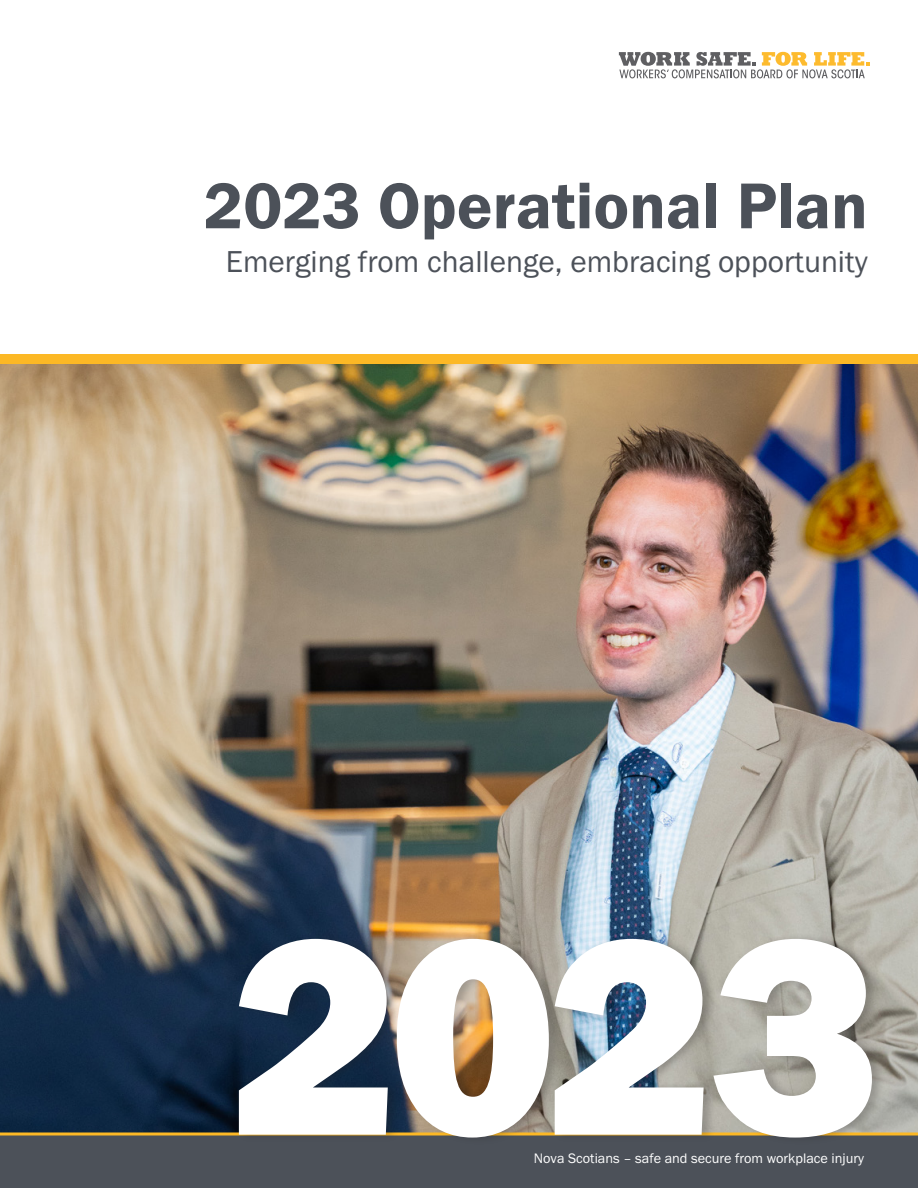
<style>
.page{position:relative;width:918px;height:1188px;background:#fff}
.page>*{position:absolute;margin:0;border:0;box-sizing:border-box;transform-origin:0 0}
.text_no_baseline{font:289.2px "Franklin Gothic URW Hea";color:#fff}
.t1{font:67.05px "Franklin Gothic URW Dem";color:#4c5159}
.t2{font:31.35px "Franklin Gothic URW Boo";color:#4c5159}
.t3{font:14.25px "Franklin Gothic URW Boo";color:#fff}
</style>
<div class="page">
<img style="left:0;top:363px;width:918px;height:769px">
<div style="left:0;top:354px;width:918px;height:9px;background:#fcb825"></div>
<svg style="left:619px;top:52px;width:251px;height:26px"></svg>
<div style="left:0;top:1134px;width:918px;height:54px;background:#4c5159"></div>
<svg style="left:0;top:1132px;width:918px;height:4px"></svg>
<div style="left:238px;top:932px;width:648px;height:213px;background:#231f20;opacity:.25"></div>
<p class="t1" style="left:204px;top:165px;width:665px">2023 Operational Plan</p>
<p class="t2" style="left:226px;top:242px;width:644px">Emerging from challenge, embracing opportunity</p>
<p class="text_no_baseline" style="left:230px;top:850px;width:651px">2023</p>
<p class="t3" style="left:534px;top:1150px;width:332px">Nova Scotians – safe and secure from workplace injury</p>
</div>
